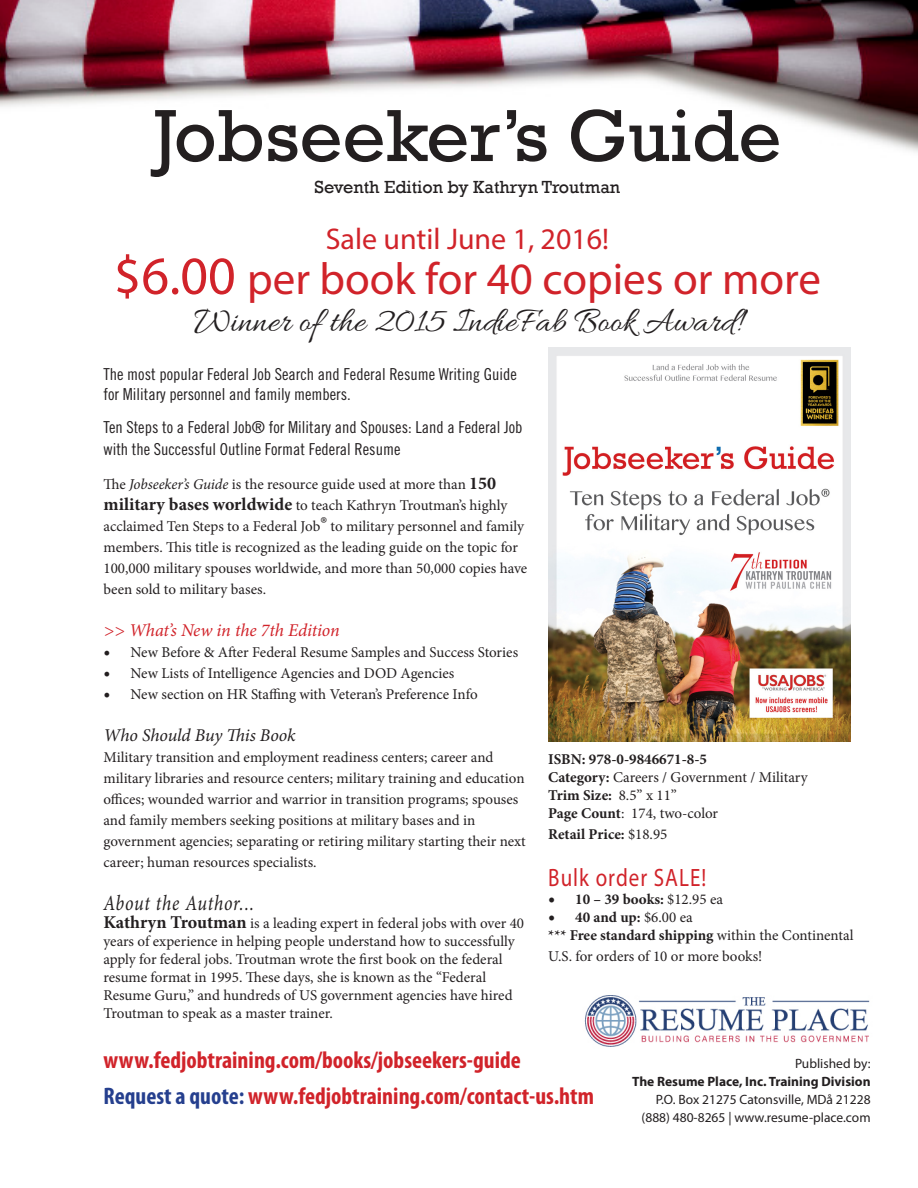
<style>
.page{position:relative;width:918px;height:1188px;background:#fff}
.page>*{position:absolute;margin:0;border:0;box-sizing:border-box;transform-origin:0 0}
.t1{font:75px "Rockwell";color:#231f20}
.t2{font:45px "Myriad Pro";color:#d1232a}
.t3{font:36px "Allura";color:#231f20}
.t4{font:30px "Myriad Pro";color:#d1232a}
.t5{font:25.2px "Myriad Pro";letter-spacing:.05em;color:#d1232a;scale:.83 1}
.t6{font:700 condensed 24px "Myriad Pro";color:#d1232a}
.t7{font:italic 21.6px "Minion Pro";letter-spacing:.04em;color:#231f20;scale:.83 1}
.t8{font:18px "Rockwell";color:#231f20}
.t9{font:italic 18px "Minion Pro";letter-spacing:-.01em;color:#d1232a}
.t10{font:italic 18px "Minion Pro";letter-spacing:-.005em;color:#231f20}
.t11{font:16.5px/19.8px "Trade Gothic Cond Eighteen";color:#231f20}
.t12{font:15px/21px "Minion Pro";color:#231f20}
.t13{font:700 15px "Minion Pro";color:#231f20}
.t14{font:13.5px "Myriad Pro";color:#231f20}
.t15{font:700 13.5px "Myriad Pro";color:#231f20}
.s1{font-size:54px}
.s2{font-style:italic}
.s3{font-weight:700;font-size:18px}
.s4{font-weight:700;font-size:21px}
.s5{font-size:18px}
.s6{color:#253f8e}
.s7{font-weight:700}
.s8{font-weight:400}
</style>
<div class="page">
<img style="left:0;top:0;width:918px;height:152px">
<img style="left:548px;top:348px;width:302px;height:394px">
<img style="left:584px;top:995px;width:286px;height:52px">
<p class="t1" style="left:153px;top:93px;width:630px">Jobseeker’s Guide</p>
<p class="t8" style="left:315px;top:177px;width:307px">Seventh Edition by Kathryn Troutman</p>
<p class="t4" style="left:326px;top:220px;width:285px">Sale until June 1, 2016!</p>
<p class="t2" style="left:114px;top:251px;width:709px"><span class="s1">$6.00</span> per book for 40 copies or more</p>
<p class="t3" style="left:194px;top:301px;width:548px">Winner of the 2015 IndieFab Book Award!</p>
<p class="t11" style="left:104px;top:364px;width:415px">The most popular Federal Job Search and Federal Resume Writing Guide for Military personnel and family members.</p>
<p class="t11" style="left:104px;top:416px;width:421px;line-height:21.6px">Ten Steps to a Federal Job® for Military and Spouses: Land a Federal Job with the Successful Outline Format Federal Resume</p>
<p class="t12" style="left:104px;top:474px;width:425px">The <span class="s2">Jobseeker’s Guide</span> is the resource guide used at more than <span class="s3">150 military bases worldwide</span> to teach Kathryn Troutman’s highly acclaimed Ten Steps to a Federal Job<span class="s4">®</span> to military personnel and family members. This title is recognized as the leading guide on the topic for 100,000 military spouses worldwide, and more than 50,000 copies have been sold to military bases.</p>
<p class="t9" style="left:104px;top:618px;width:238px">&gt;&gt; What’s New in the 7th Edition</p>
<p class="t12" style="left:104px;top:642px;width:416px"><span class="s5">•</span> New Before &amp; After Federal Resume Samples and Success Stories</p>
<p class="t12" style="left:104px;top:663px;width:352px"><span class="s5">•</span> New Lists of Intelligence Agencies and DOD Agencies</p>
<p class="t12" style="left:104px;top:684px;width:376px"><span class="s5">•</span> New section on HR Staffing with Veteran’s Preference Info</p>
<p class="t10" style="left:104px;top:723px;width:193px">Who Should Buy This Book</p>
<p class="t12" style="left:104px;top:747px;width:424px">Military transition and employment readiness centers; career and military libraries and resource centers; military training and education offices; wounded warrior and warrior in transition programs; spouses and family members seeking positions at military bases and in government agencies; separating or retiring military starting their next career; human resources specialists.</p>
<p class="t7" style="left:104px;top:888px;width:183px">About the Author...</p>
<p class="t12" style="left:104px;top:914px;width:422px;line-height:18px"><span class="s3">Kathryn Troutman</span> is a leading expert in federal jobs with over 40 years of experience in helping people understand how to successfully apply for federal jobs. Troutman wrote the first book on the federal resume format in 1995. These days, she is known as the “Federal Resume Guru,” and hundreds of US government agencies have hired Troutman to speak as a master trainer.</p>
<p class="t6" style="left:104px;top:1047px;width:419px">www.fedjobtraining.com/books/jobseekers-guide</p>
<p class="t6" style="left:104px;top:1083px;width:492px"><span class="s6">Request a quote:</span> www.fedjobtraining.com/contact-us.htm</p>
<p class="t13" style="left:548px;top:749px;width:160px">ISBN: 978-0-9846671-8-5</p>
<p class="t12" style="left:548px;top:767px;width:261px"><span class="s7">Category:</span> Careers / Government / Military</p>
<p class="t13" style="left:548px;top:785px;width:130px">Trim Size: <span class="s8">8.5” x 11”</span></p>
<p class="t12" style="left:548px;top:803px;width:171px"><span class="s7">Page Count</span>: 174, two-color</p>
<p class="t13" style="left:548px;top:824px;width:121px">Retail Price: <span class="s8">$18.95</span></p>
<p class="t5" style="left:548px;top:862px;width:192px">Bulk order SALE!</p>
<p class="t13" style="left:548px;top:888px;width:176px"><span class="s5">•</span> 10 – 39 books: <span class="s8">$12.95 ea</span></p>
<p class="t13" style="left:548px;top:906px;width:146px"><span class="s5">•</span> 40 and up: <span class="s8">$6.00 ea</span></p>
<p class="t12" style="left:548px;top:924px;width:307px"><span class="s7">*** Free standard shipping</span> within the Continental<br>U.S. for orders of 10 or more books!</p>
<p class="t14" style="left:795px;top:1055px;width:77px">Published by:</p>
<p class="t15" style="left:632px;top:1073px;width:240px">The Resume Place, Inc. Training Division</p>
<p class="t14" style="left:656px;top:1091px;width:216px">P.O. Box 21275 Catonsville, MDå 21228</p>
<p class="t14" style="left:642px;top:1109px;width:231px">(888) 480-8265 | www.resume-place.com</p>
</div>
